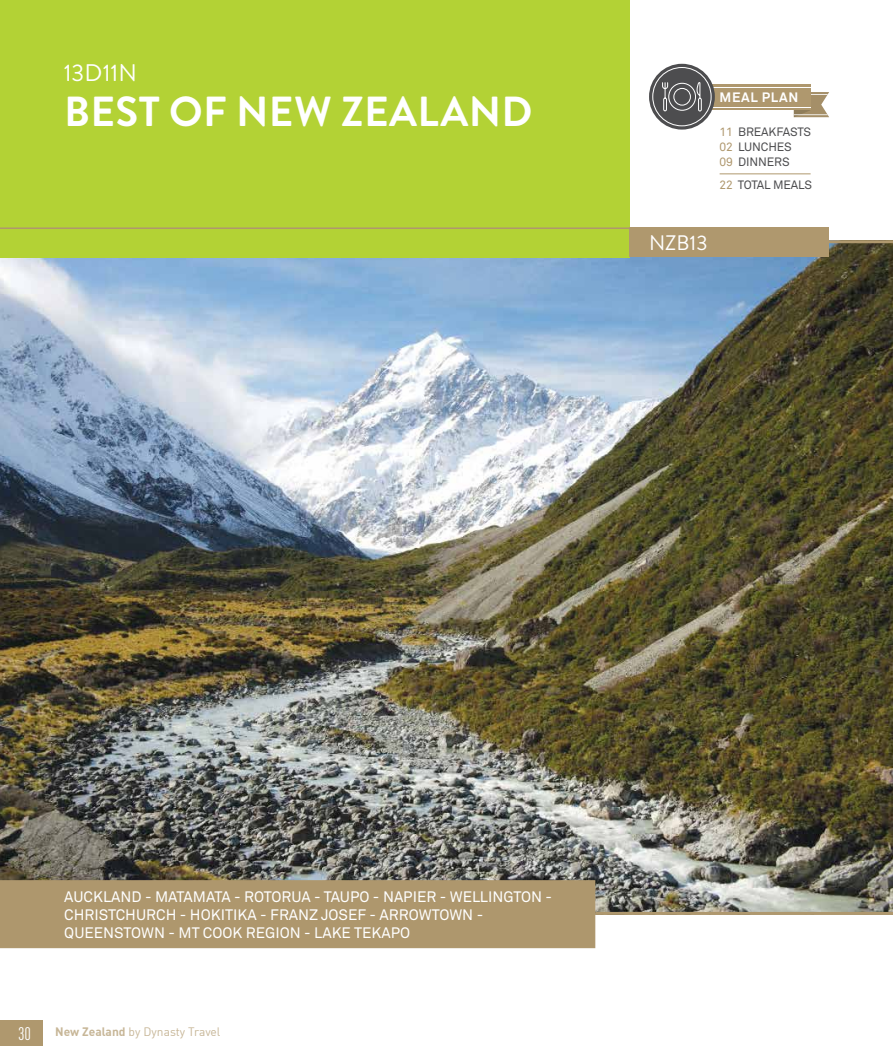
<style>
.page{position:relative;width:893px;height:1063px;background:#fff}
.page>*{position:absolute;margin:0;border:0;box-sizing:border-box;transform-origin:0 0}
.t1{font:700 42px "Brandon Grotesque";letter-spacing:.01em;color:#fff}
.t2{font:24px "Brandon Grotesque";letter-spacing:.005em;color:#fff}
.t3{font:21px "Brandon Grotesque";color:#fff}
.t4{font:condensed 18px "DIN Pro";color:#fff}
.t5{font:15px/18px "Akkurat Pro";color:#fff}
.t6{font:700 13.5px "Akkurat Pro";letter-spacing:.05em;color:#fff}
.t7{font:12px/15px "Akkurat Pro";letter-spacing:-.01em;color:#4d4d4f}
.t8{font:12px "DIN";color:#c7b697}
.s1{color:#af986e}
.s2{font-weight:700}
</style>
<div class="page">
<img style="left:0;top:243px;width:893px;height:669px">
<div style="left:0;top:1020px;width:43px;height:26px;background:#af986e"></div>
<div style="left:0;top:0;width:629px;height:257px;background:#b3d235"></div>
<div style="left:629px;top:227px;width:200px;height:30px;background:#af986e"></div>
<hr style="left:0;top:227px;width:629px;height:2px;background:#af986e">
<hr style="left:795px;top:240px;width:98px;height:3px;background:#af986e">
<hr style="left:595px;top:912px;width:298px;height:3px;background:#af986e">
<div style="left:0;top:880px;width:595px;height:68px;background:#ae976d"></div>
<svg style="left:794px;top:84px;width:35px;height:33px"></svg>
<div style="left:712px;top:84px;width:98px;height:26px;background:#af986e"></div>
<hr style="left:712px;top:87px;width:98px;height:1px;background:#fff">
<hr style="left:712px;top:107px;width:98px;height:1px;background:#fff">
<svg style="left:649px;top:64px;width:66px;height:66px;background:#5b5b5d"></svg>
<div style="left:652px;top:67px;width:60px;height:59px;border:1px solid #fff;border-radius:50%"></div>
<svg style="left:662px;top:81px;width:40px;height:31px"></svg>
<hr style="left:720px;top:173px;width:91px;height:1px;background:#af986e">
<h2 class="t2" style="left:64px;top:56px;width:75px">13D11N</h2>
<h1 class="t1" style="left:64px;top:82px;width:470px">BEST OF NEW ZEALAND</h1>
<p class="t6" style="left:720px;top:89px;width:80px">MEAL PLAN</p>
<p class="t7" style="left:720px;top:124px;width:93px"><span class="s1">11</span> BREAKFASTS<br><span class="s1">02</span> LUNCHES<br><span class="s1">09</span> DINNERS</p>
<p class="t7" style="left:720px;top:178px;width:94px"><span class="s1">22</span> TOTAL MEALS</p>
<h3 class="t3" style="left:649px;top:228px;width:60px">NZB13</h3>
<p class="t5" style="left:64px;top:888px;width:489px">AUCKLAND - MATAMATA - ROTORUA - TAUPO - NAPIER - WELLINGTON -<br>CHRISTCHURCH - HOKITIKA - FRANZ JOSEF - ARROWTOWN -<br>QUEENSTOWN - MT COOK REGION - LAKE TEKAPO</p>
<p class="t4" style="left:18px;top:1023px;width:14px">30</p>
<p class="t8" style="left:55px;top:1024px;width:167px"><span class="s2">New Zealand</span> by Dynasty Travel</p>
</div>
